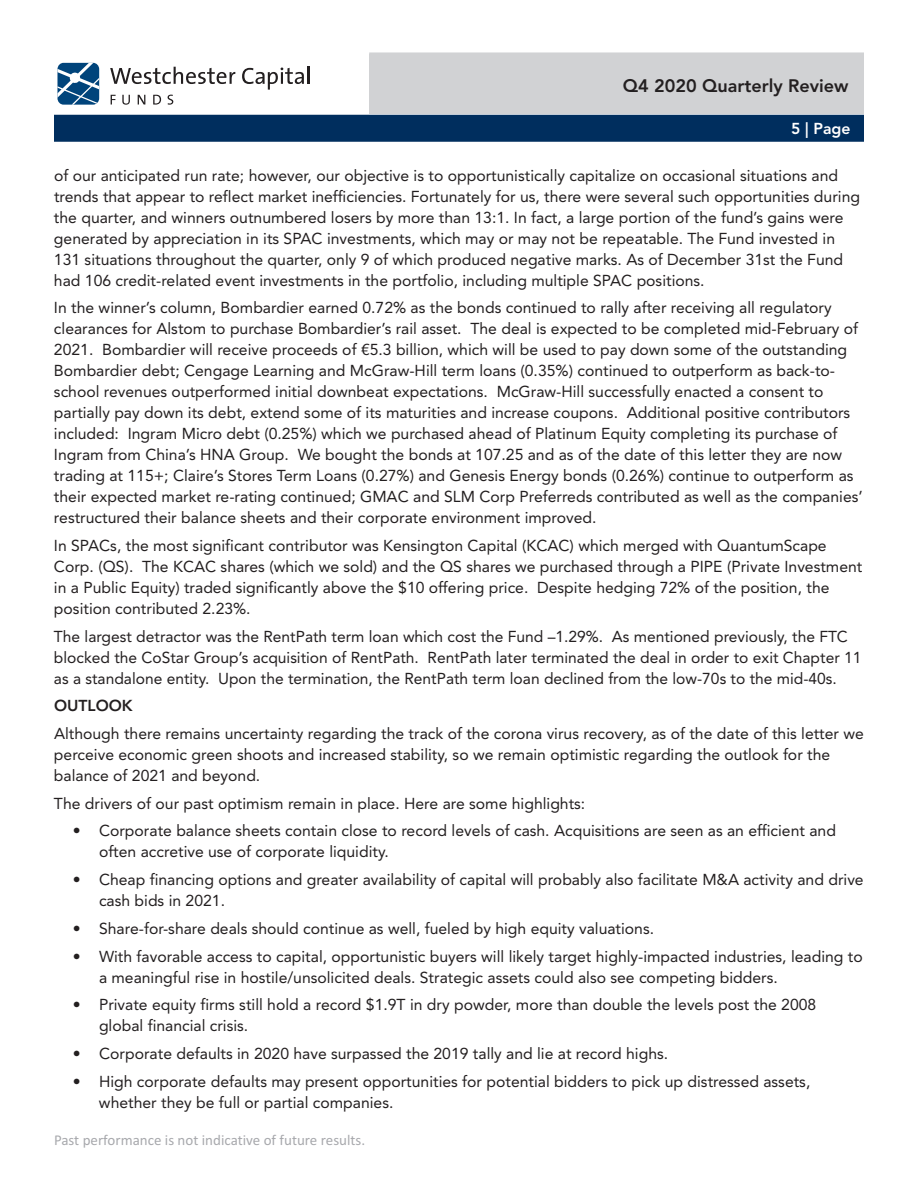
<style>
.page{position:relative;width:918px;height:1188px;background:#fff}
.page>*{position:absolute;margin:0;border:0;box-sizing:border-box;transform-origin:0 0}
.t1{font:800 18px "Avenir LT Std";color:#231f20}
.t2{font:15.75px/21px "Avenir LT Std";color:#231f20}
.t3{font:800 15.75px "Avenir LT Std";color:#231f20}
.t4{font:800 15.75px "Avenir LT Std";color:#fff}
.t5{font:15px "Calibri";color:#a8a9ad}
</style>
<div class="page">
<svg style="left:110px;top:67px;width:125px;height:17px"></svg>
<svg style="left:242px;top:67px;width:68px;height:23px"></svg>
<svg style="left:111px;top:95px;width:5px;height:10px"></svg>
<svg style="left:122px;top:95px;width:8px;height:10px"></svg>
<svg style="left:138px;top:95px;width:7px;height:10px"></svg>
<svg style="left:153px;top:95px;width:8px;height:10px"></svg>
<svg style="left:168px;top:95px;width:5px;height:10px"></svg>
<svg style="left:57px;top:63px;width:42px;height:42px"></svg>
<div style="left:54px;top:115px;width:810px;height:27px;background:#002e5e"></div>
<div style="left:369px;top:52px;width:495px;height:62px;background:#d1d2d4"></div>
<p class="t1" style="left:623px;top:79px;width:227px">Q4 2020 Quarterly Review</p>
<p class="t4" style="left:791px;top:122px;width:61px">5 | Page</p>
<p class="t2" style="left:54px;top:166px;width:808px">of our anticipated run rate; however, our objective is to opportunistically capitalize on occasional situations and trends that appear to reflect market inefficiencies. Fortunately for us, there were several such opportunities during the quarter, and winners outnumbered losers by more than 13:1. In fact, a large portion of the fund’s gains were generated by appreciation in its SPAC investments, which may or may not be repeatable. The Fund invested in 131 situations throughout the quarter, only 9 of which produced negative marks. As of December 31st the Fund had 106 credit-related event investments in the portfolio, including multiple SPAC positions.</p>
<p class="t2" style="left:54px;top:299px;width:810px">In the winner’s column, Bombardier earned 0.72% as the bonds continued to rally after receiving all regulatory clearances for Alstom to purchase Bombardier’s rail asset. The deal is expected to be completed mid-February of 2021. Bombardier will receive proceeds of €5.3 billion, which will be used to pay down some of the outstanding Bombardier debt; Cengage Learning and McGraw-Hill term loans (0.35%) continued to outperform as back-to&shy;school revenues outperformed initial downbeat expectations. McGraw-Hill successfully enacted a consent to partially pay down its debt, extend some of its maturities and increase coupons. Additional positive contributors included: Ingram Micro debt (0.25%) which we purchased ahead of Platinum Equity completing its purchase of Ingram from China’s HNA Group. We bought the bonds at 107.25 and as of the date of this letter they are now trading at 115+; Claire’s Stores Term Loans (0.27%) and Genesis Energy bonds (0.26%) continue to outperform as their expected market re-rating continued; GMAC and SLM Corp Preferreds contributed as well as the companies’ restructured their balance sheets and their corporate environment improved.</p>
<p class="t2" style="left:54px;top:536px;width:810px">In SPACs, the most significant contributor was Kensington Capital (KCAC) which merged with QuantumScape Corp. (QS). The KCAC shares (which we sold) and the QS shares we purchased through a PIPE (Private Investment in a Public Equity) traded significantly above the $10 offering price. Despite hedging 72% of the position, the position contributed 2.23%.</p>
<p class="t2" style="left:54px;top:627px;width:809px">The largest detractor was the RentPath term loan which cost the Fund –1.29%. As mentioned previously, the FTC blocked the CoStar Group’s acquisition of RentPath. RentPath later terminated the deal in order to exit Chapter 11 as a standalone entity. Upon the termination, the RentPath term loan declined from the low-70s to the mid-40s.</p>
<p class="t3" style="left:54px;top:699px;width:80px">OUTLOOK</p>
<p class="t2" style="left:54px;top:724px;width:811px">Although there remains uncertainty regarding the track of the corona virus recovery, as of the date of this letter we perceive economic green shoots and increased stability, so we remain optimistic regarding the outlook for the balance of 2021 and beyond.</p>
<p class="t2" style="left:54px;top:794px;width:533px">The drivers of our past optimism remain in place. Here are some highlights:</p>
<p class="t2" style="left:99px;top:822px;width:738px;text-indent:-26px">• Corporate balance sheets contain close to record levels of cash. Acquisitions are seen as an efficient and often accretive use of corporate liquidity.</p>
<p class="t2" style="left:99px;top:871px;width:766px;text-indent:-26px">• Cheap financing options and greater availability of capital will probably also facilitate M&amp;A activity and drive cash bids in 2021.</p>
<p class="t2" style="left:73px;top:919px;width:583px">• Share-for-share deals should continue as well, fueled by high equity valuations.</p>
<p class="t2" style="left:99px;top:947px;width:765px;text-indent:-26px">• With favorable access to capital, opportunistic buyers will likely target highly-impacted industries, leading to a meaningful rise in hostile/unsolicited deals. Strategic assets could also see competing bidders.</p>
<p class="t2" style="left:99px;top:996px;width:719px;text-indent:-26px">• Private equity firms still hold a record $1.9T in dry powder, more than double the levels post the 2008 global financial crisis.</p>
<p class="t2" style="left:73px;top:1044px;width:597px">• Corporate defaults in 2020 have surpassed the 2019 tally and lie at record highs.</p>
<p class="t2" style="left:99px;top:1072px;width:713px;text-indent:-26px">• High corporate defaults may present opportunities for potential bidders to pick up distressed assets, whether they be full or partial companies.</p>
<p class="t5" style="left:54px;top:1131px;width:313px">Past performance is not indicative of future results.</p>
</div>
